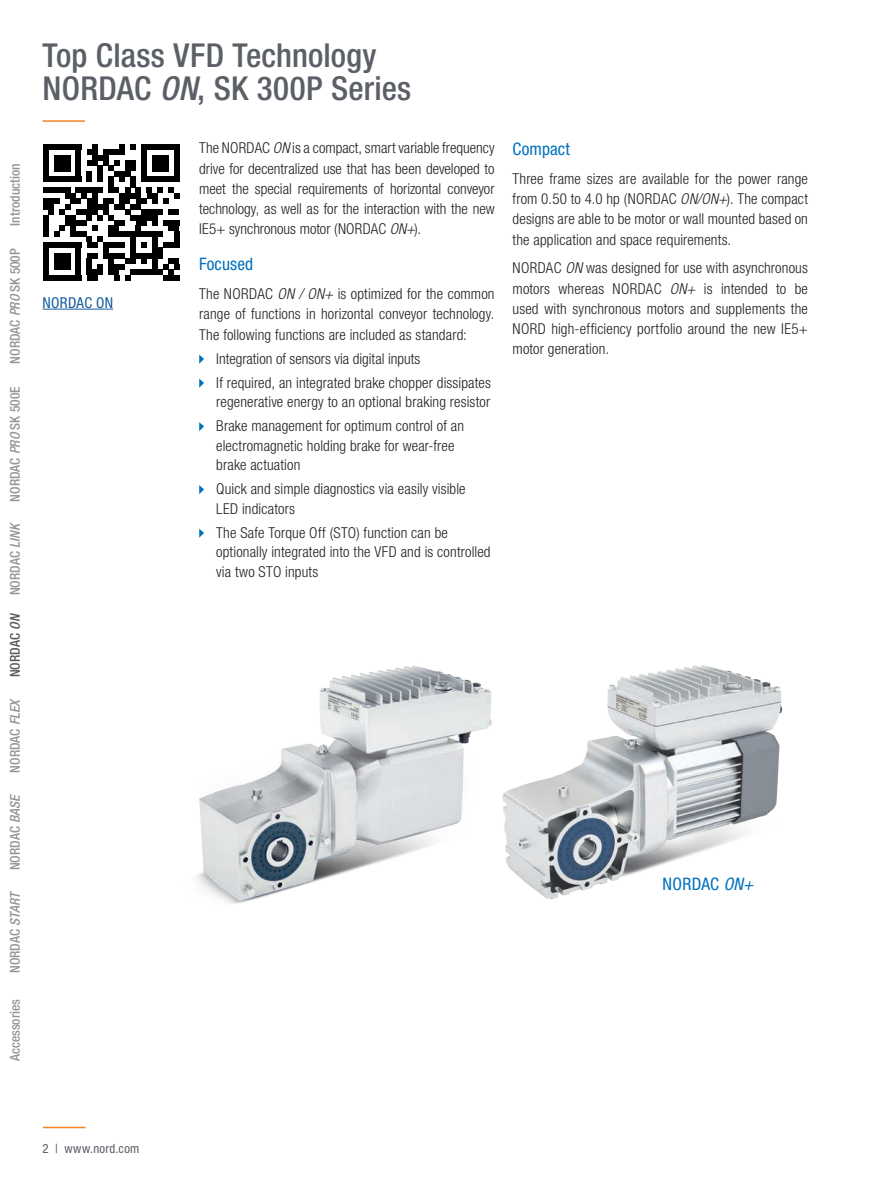
<style>
.page{position:relative;width:893px;height:1188px;background:#fff}
.page>*{position:absolute;margin:0;border:0;box-sizing:border-box;transform-origin:0 0}
.t1{font:500 condensed 33px/33px "Helvetica Neue LT Pro";letter-spacing:.005em;color:#5b5f66}
.t2{font:condensed 17.25px "Helvetica Neue LT Std";letter-spacing:.01em;color:#0072bc}
.t3{font:300 condensed 15px/20.2px "Helvetica Neue LT Pro";letter-spacing:.01em;color:#231f20;text-align:justify}
.t4{font:condensed 15px "Helvetica Neue LT Std";letter-spacing:.025em;color:#175d9e}
.t5{font:500 condensed 13.5px "Helvetica Neue LT Pro";color:#939598}
.t6{font:500 condensed 13.5px "Helvetica Neue LT Pro";color:#57585a}
.t7{font:condensed 12.75px "Helvetica Neue LT Std";letter-spacing:.02em;color:#5b5f66}
.s1{font-style:italic}
</style>
<div class="page">
<hr style="left:43px;top:1127px;width:42px;height:1px;background:#f58220">
<hr style="left:43px;top:120px;width:42px;height:2px;background:#f58220">
<img style="left:589px;top:665px;width:194px;height:224px">
<svg style="left:199px;top:355px;width:5px;height:9px"></svg>
<svg style="left:199px;top:379px;width:5px;height:9px"></svg>
<svg style="left:199px;top:422px;width:5px;height:9px"></svg>
<svg style="left:199px;top:485px;width:5px;height:9px"></svg>
<svg style="left:199px;top:529px;width:5px;height:9px"></svg>
<svg style="left:43px;top:144px;width:136px;height:136px"></svg>
<div style="left:43px;top:275px;width:38px;height:5px;background:#000"></div>
<div style="left:54px;top:253px;width:16px;height:16px;background:#000"></div>
<hr style="left:43px;top:309px;width:70px;height:1px;background:#175d9e">
<img style="left:197px;top:666px;width:392px;height:238px">
<p class="t5" style="left:7px;top:226px;width:64px;rotate:-90deg">Introduction</p>
<p class="t5" style="left:7px;top:364px;width:117px;rotate:-90deg">NORDAC <span class="s1">PRO</span> SK 500P</p>
<p class="t5" style="left:7px;top:502px;width:117px;rotate:-90deg">NORDAC <span class="s1">PRO</span> SK 500E</p>
<p class="t5" style="left:7px;top:595px;width:74px;rotate:-90deg">NORDAC <span class="s1">LINK</span></p>
<p class="t6" style="left:7px;top:677px;width:65px;rotate:-90deg">NORDAC <span class="s1">ON</span></p>
<p class="t5" style="left:7px;top:773px;width:76px;rotate:-90deg">NORDAC <span class="s1">FLEX</span></p>
<p class="t5" style="left:7px;top:870px;width:78px;rotate:-90deg">NORDAC <span class="s1">BASE</span></p>
<p class="t5" style="left:7px;top:973px;width:83px;rotate:-90deg">NORDAC <span class="s1">START</span></p>
<p class="t5" style="left:7px;top:1061px;width:64px;rotate:-90deg">Accessories</p>
<p class="t1" style="left:43px;top:39px;width:370px">Top Class VFD Technology<br>NORDAC <span class="s1">ON</span>, SK 300P Series</p>
<p class="t3" style="left:199px;top:138px;width:297px">The NORDAC <span class="s1">ON</span> is a compact, smart variable frequency drive for decentralized use that has been developed to meet the special requirements of horizontal conveyor technology, as well as for the interaction with the new IE5+ synchronous motor (NORDAC <span class="s1">ON+</span>).</p>
<p class="t2" style="left:199px;top:254px;width:56px">Focused</p>
<p class="t3" style="left:199px;top:284px;width:297px">The NORDAC <span class="s1">ON / ON+</span> is optimized for the common range of functions in horizontal conveyor technology.<br>The following functions are included as standard:</p>
<p class="t3" style="left:216px;top:348px;width:206px">Integration of sensors via digital inputs</p>
<p class="t3" style="left:216px;top:373px;width:276px;line-height:19.5px">If required, an integrated brake chopper dissipates regenerative energy to an optional braking resistor</p>
<p class="t3" style="left:216px;top:416px;width:249px;line-height:19.5px;text-align:left">Brake management for optimum control of an electromagnetic holding brake for wear-free brake actuation</p>
<p class="t3" style="left:216px;top:479px;width:251px;line-height:19.5px">Quick and simple diagnostics via easily visible<br>LED indicators</p>
<p class="t3" style="left:216px;top:523px;width:276px;line-height:19.5px;text-align:left">The Safe Torque Off (STO) function can be optionally integrated into the VFD and is controlled via two STO inputs</p>
<p class="t4" style="left:43px;top:293px;width:72px">NORDAC ON</p>
<p class="t2" style="left:513px;top:139px;width:59px">Compact</p>
<p class="t3" style="left:513px;top:168px;width:297px">Three frame sizes are available for the power range from 0.50 to 4.0 hp (NORDAC <span class="s1">ON/ON+</span>). The compact designs are able to be motor or wall mounted based on the application and space requirements.</p>
<p class="t3" style="left:513px;top:258px;width:297px">NORDAC <span class="s1">ON</span> was designed for use with asynchronous motors whereas NORDAC <span class="s1">ON+</span> is intended to be used with synchronous motors and supplements the NORD high-efficiency portfolio around the new IE5+ motor generation.</p>
<p class="t2" style="left:663px;top:874px;width:92px">NORDAC <span class="s1">ON+</span></p>
<p class="t7" style="left:43px;top:1141px;width:98px">2 | www.nord.com</p>
</div>
